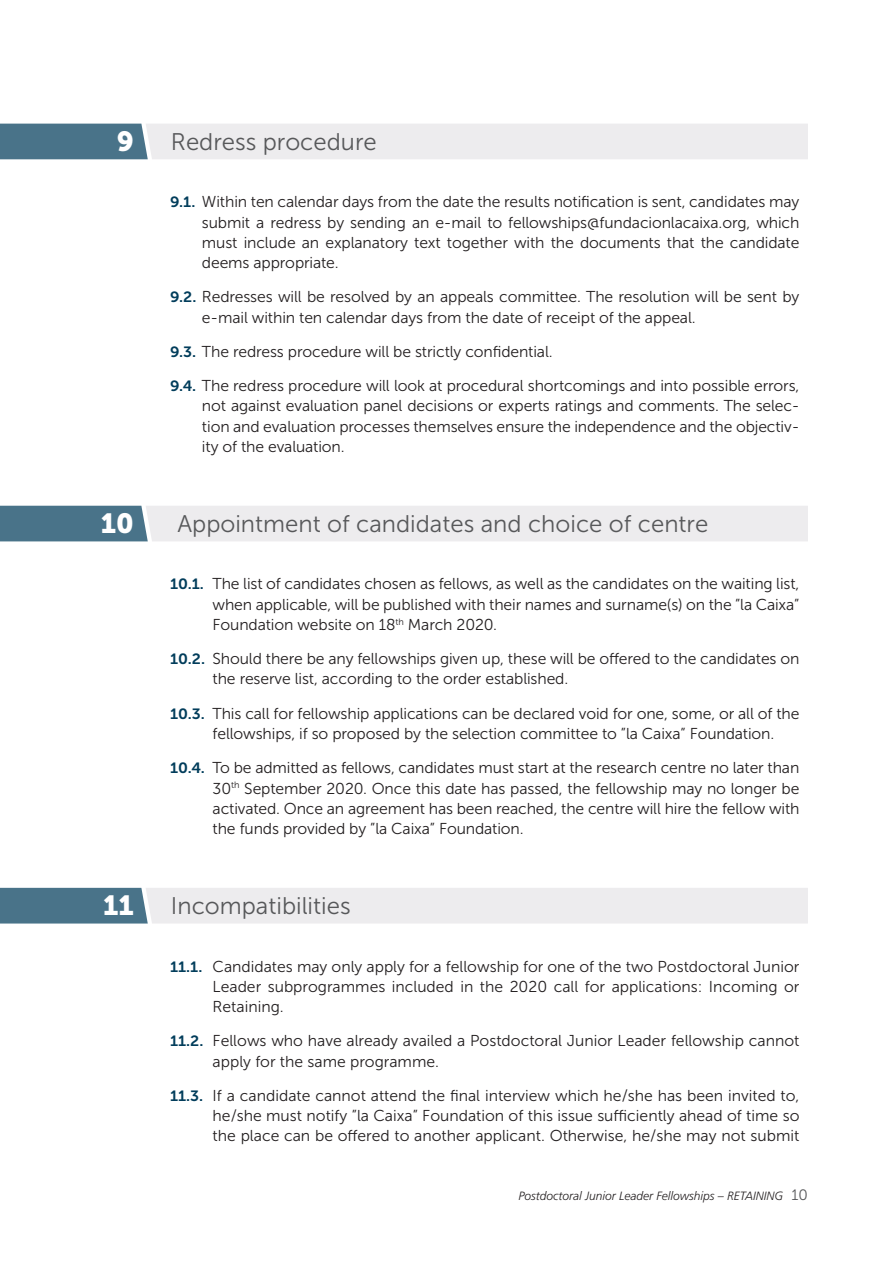
<style>
.page{position:relative;width:893px;height:1263px;background:#fff}
.page>*{position:absolute;margin:0;border:0;box-sizing:border-box;transform-origin:0 0}
.t1{font:27.6px "Museo Sans 900";color:#fff}
.t2{font:24px "Museo Sans 300";color:#57585a}
.TEXT_1_1{font:15.75px/20.2px "Museo Sans 300";letter-spacing:-.01em;color:#231f20;text-align:justify}
.t3{font:italic 300 12px "Frutiger LT Std";color:#231f20}
.s1{font-family:"Museo Sans 700";font-size:14.85px;color:#023d5b}
.s2{font-family:"Museo Sans 300";font-weight:400;font-style:normal;font-size:15px;color:#57585a}
</style>
<div class="page">
<svg style="left:0;top:124px;width:808px;height:35px;background:#cfd6dc"></svg>
<svg style="left:0;top:506px;width:808px;height:35px;background:#cfd6dc"></svg>
<svg style="left:0;top:888px;width:808px;height:35px;background:#cfd6dc"></svg>
<p class="t1" style="left:117px;top:125px;width:19px">9</p>
<p class="t2" style="left:171px;top:128px;width:207px">Redress procedure</p>
<p class="TEXT_1_1" style="left:202px;top:192px;width:599px;text-indent:-32px"><span class="s1">9.1.</span> Within ten calendar days from the date the results notification is sent, candidates may submit a redress by sending an e-mail to fellowships@fundacionlacaixa.org, which must include an explanatory text together with the documents that the candidate deems appropriate.</p>
<p class="TEXT_1_1" style="left:202px;top:287px;width:599px;text-indent:-32px"><span class="s1">9.2.</span> Redresses will be resolved by an appeals committee. The resolution will be sent by e-mail within ten calendar days from the date of receipt of the appeal.</p>
<p class="TEXT_1_1" style="left:170px;top:341px;width:384px"><span class="s1">9.3.</span> The redress procedure will be strictly confidential.</p>
<p class="TEXT_1_1" style="left:202px;top:376px;width:599px;text-indent:-32px"><span class="s1">9.4.</span> The redress procedure will look at procedural shortcomings and into possible errors, not against evaluation panel decisions or experts ratings and comments. The selec&shy;tion and evaluation processes themselves ensure the independence and the objectiv&shy;ity of the evaluation.</p>
<p class="t1" style="left:101px;top:507px;width:34px">10</p>
<p class="t2" style="left:177px;top:511px;width:532px">Appointment of candidates and choice of centre</p>
<p class="TEXT_1_1" style="left:213px;top:574px;width:588px;text-indent:-43px"><span class="s1">10.1.</span> The list of candidates chosen as fellows, as well as the candidates on the waiting list, when applicable, will be published with their names and surname(s) on the ”la Caixa” Foundation website on 18<sup>th</sup> March 2020.</p>
<p class="TEXT_1_1" style="left:213px;top:649px;width:588px;text-indent:-43px"><span class="s1">10.2.</span> Should there be any fellowships given up, these will be offered to the candidates on the reserve list, according to the order established.</p>
<p class="TEXT_1_1" style="left:213px;top:703px;width:588px;text-indent:-43px"><span class="s1">10.3.</span> This call for fellowship applications can be declared void for one, some, or all of the fellowships, if so proposed by the selection committee to ”la Caixa” Foundation.</p>
<p class="TEXT_1_1" style="left:213px;top:758px;width:588px;text-indent:-43px"><span class="s1">10.4.</span> To be admitted as fellows, candidates must start at the research centre no later than 30<sup>th</sup> September 2020. Once this date has passed, the fellowship may no longer be activated. Once an agreement has been reached, the centre will hire the fellow with the funds provided by ”la Caixa” Foundation.</p>
<p class="t1" style="left:103px;top:890px;width:32px">11</p>
<p class="t2" style="left:171px;top:893px;width:181px">Incompatibilities</p>
<p class="TEXT_1_1" style="left:213px;top:956px;width:588px;text-indent:-43px"><span class="s1">11.1.</span> Candidates may only apply for a fellowship for one of the two Postdoctoral Junior Leader subprogrammes included in the 2020 call for applications: Incoming or Retaining.</p>
<p class="TEXT_1_1" style="left:213px;top:1031px;width:588px;text-indent:-43px"><span class="s1">11.2.</span> Fellows who have already availed a Postdoctoral Junior Leader fellowship cannot apply for the same programme.</p>
<p class="TEXT_1_1" style="left:213px;top:1085px;width:588px;text-indent:-43px"><span class="s1">11.3.</span> If a candidate cannot attend the final interview which he/she has been invited to, he/she must notify ”la Caixa” Foundation of this issue sufficiently ahead of time so the place can be offered to another applicant. Otherwise, he/she may not submit</p>
<p class="t3" style="left:518px;top:1189px;width:291px">Postdoctoral Junior Leader Fellowships – RETAINING <span class="s2">10</span></p>
</div>
